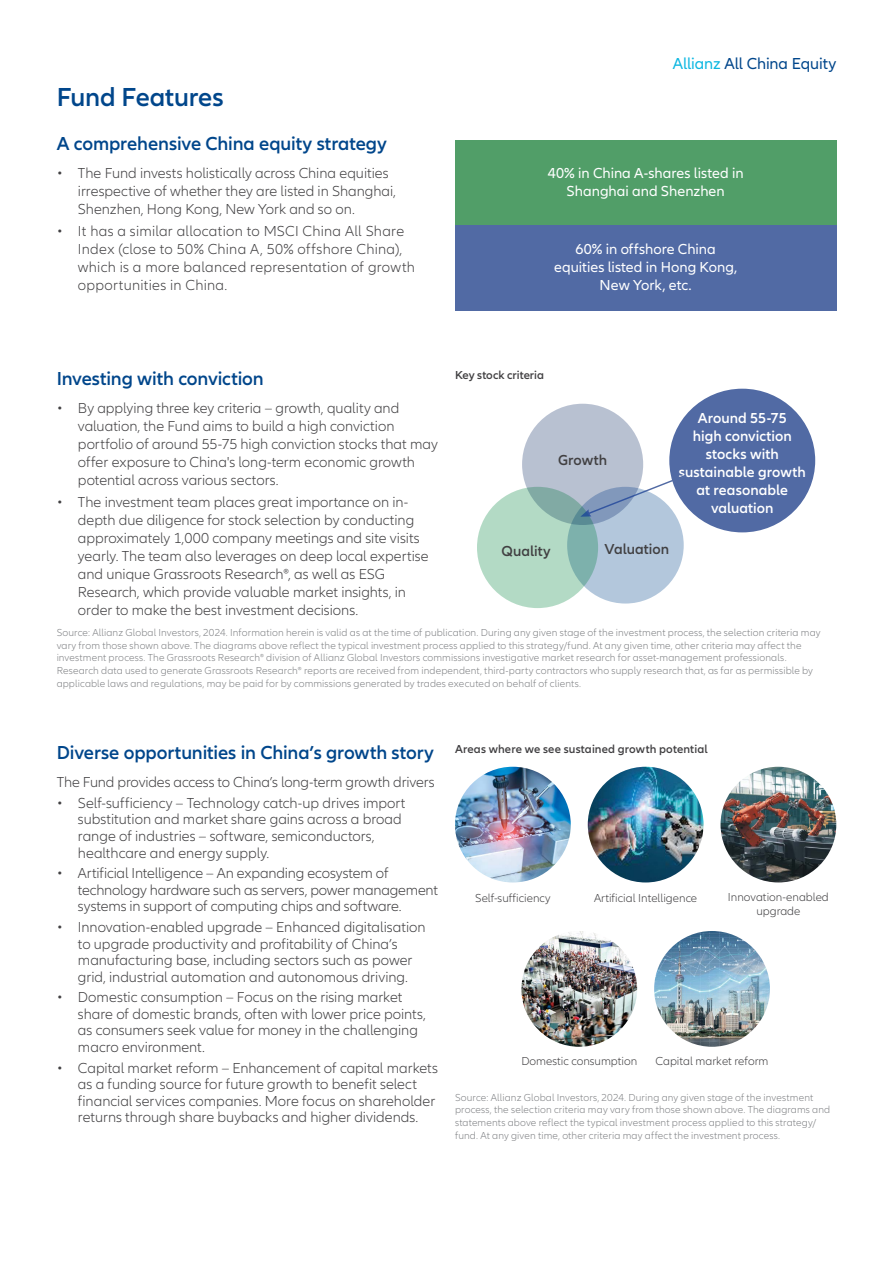
<style>
.page{position:relative;width:893px;height:1263px;background:#fff}
.page>*{position:absolute;margin:0;border:0;box-sizing:border-box;transform-origin:0 0}
.t1{font:600 27px "Allianz Neo";letter-spacing:-.01em;color:#00468b}
.t2{font:600 19.5px "Allianz Neo";letter-spacing:-.005em;color:#00468b}
.t3{font:16.5px "Allianz Neo";letter-spacing:-.005em;color:#00468b}
.t4{font:300 15px/18px "Allianz Neo";color:#414042}
.t5{font:15px/18px "Allianz Neo";color:#fff;text-align:center}
.t6{font:600 15px/18px "Allianz Neo";color:#fff;text-align:center}
.t7{font:600 15px "Allianz Neo";color:#414042}
.t8{font:300 12px/14.4px "Allianz Neo";color:#414042;text-align:center}
.t9{font:600 12px "Allianz Neo";letter-spacing:.01em;color:#414042}
.t10{font:300 10.5px/12.6px "Allianz Neo";letter-spacing:.01em;color:#808285}
.s1{color:#0db7e1}
</style>
<div class="page">
<div style="left:455px;top:140px;width:381px;height:85px;background:#519e68"></div>
<div style="left:455px;top:225px;width:381px;height:85px;background:#516aa4"></div>
<div style="left:669px;top:389px;width:146px;height:143px;background:#516aa4;border-radius:50%"></div>
<svg style="left:638px;top:473px;width:50px;height:44px"></svg>
<div style="left:477px;top:487px;width:121px;height:121px;background:#b3dac5;border-radius:50%"></div>
<svg style="left:567px;top:487px;width:117px;height:116px;background:#aac3d4"></svg>
<svg style="left:522px;top:404px;width:121px;height:121px;background:#aab8c8"></svg>
<img style="left:720px;top:767px;width:116px;height:115px;border-radius:58px">
<img style="left:654px;top:931px;width:116px;height:116px;border-radius:58px">
<img style="left:521px;top:931px;width:116px;height:116px;border-radius:58px">
<img style="left:588px;top:767px;width:115px;height:115px;border-radius:58px">
<img style="left:455px;top:767px;width:116px;height:115px;border-radius:58px">
<h1 class="t1" style="left:57px;top:81px;width:168px">Fund Features</h1>
<h2 class="t2" style="left:57px;top:132px;width:332px">A comprehensive China equity strategy</h2>
<p class="t4" style="left:78px;top:164px;width:320px;text-indent:-21px">• The Fund invests holistically across China equities irrespective of whether they are listed in Shanghai,<br>Shenzhen, Hong Kong, New York and so on.</p>
<p class="t4" style="left:78px;top:223px;width:339px;text-indent:-21px">• It has a similar allocation to MSCI China All Share Index (close to 50% China A, 50% offshore China), which is a more balanced representation of growth opportunities in China.</p>
<p class="t3" style="left:673px;top:54px;width:165px"><span class="s1">Allianz</span> All China Equity</p>
<p class="t5" style="left:548px;top:165px;width:197px">40% in China A-shares listed in<br>Shanghai and Shenzhen</p>
<p class="t5" style="left:554px;top:241px;width:185px">60% in offshore China equities listed in Hong Kong,<br>New York, etc.</p>
<h2 class="t2" style="left:57px;top:367px;width:208px">Investing with conviction</h2>
<p class="t4" style="left:78px;top:399px;width:361px;text-indent:-21px">• By applying three key criteria – growth, quality and valuation, the Fund aims to build a high conviction portfolio of around 55-75 high conviction stocks that may offer exposure to China's long-term economic growth potential across various sectors.</p>
<p class="t4" style="left:78px;top:494px;width:352px;text-indent:-21px">• The investment team places great importance on in&shy;depth due diligence for stock selection by conducting approximately 1,000 company meetings and site visits yearly. The team also leverages on deep local expertise and unique Grassroots Research®, as well as ESG Research, which provide valuable market insights, in order to make the best investment decisions.</p>
<p class="t9" style="left:455px;top:368px;width:91px">Key stock criteria</p>
<p class="t7" style="left:558px;top:451px;width:51px">Growth</p>
<p class="t6" style="left:679px;top:409px;width:129px">Around 55-75<br>high conviction stocks with sustainable growth at reasonable valuation</p>
<p class="t7" style="left:502px;top:542px;width:51px">Quality</p>
<p class="t7" style="left:604px;top:540px;width:66px">Valuation</p>
<p class="t10" style="left:57px;top:627px;width:765px">Source: Allianz Global Investors, 2024. Information herein is valid as at the time of publication. During any given stage of the investment process, the selection criteria may vary from those shown above. The diagrams above reflect the typical investment process applied to this strategy/fund. At any given time, other criteria may affect the investment process. The Grassroots Research® division of Allianz Global Investors commissions investigative market research for asset-management professionals.<br>Research data used to generate Grassroots Research® reports are received from independent, third-party contractors who supply research that, as far as permissible by applicable laws and regulations, may be paid for by commissions generated by trades executed on behalf of clients.</p>
<h2 class="t2" style="left:57px;top:741px;width:379px">Diverse opportunities in China’s growth story</h2>
<p class="t4" style="left:57px;top:774px;width:380px">The Fund provides access to China’s long-term growth drivers</p>
<p class="t4" style="left:78px;top:795px;width:329px;line-height:16.5px;text-indent:-21px">• Self-sufficiency – Technology catch-up drives import substitution and market share gains across a broad range of industries – software, semiconductors, healthcare and energy supply.</p>
<p class="t4" style="left:78px;top:865px;width:362px;line-height:16.5px;text-indent:-21px">• Artificial Intelligence – An expanding ecosystem of technology hardware such as servers, power management systems in support of computing chips and software.</p>
<p class="t4" style="left:57px;top:919px;width:370px;line-height:16.5px;text-align:center">• Innovation-enabled upgrade – Enhanced digitalisation to upgrade productivity and profitability of China’s manufacturing base, including sectors such as power<br>grid, industrial automation and autonomous driving.</p>
<p class="t4" style="left:78px;top:989px;width:349px;line-height:16.5px;text-indent:-21px">• Domestic consumption – Focus on the rising market share of domestic brands, often with lower price points, as consumers seek value for money in the challenging macro environment.</p>
<p class="t4" style="left:78px;top:1060px;width:362px;line-height:16.5px;text-indent:-21px">• Capital market reform – Enhancement of capital markets as a funding source for future growth to benefit select financial services companies. More focus on shareholder returns through share buybacks and higher dividends.</p>
<p class="t9" style="left:455px;top:742px;width:254px">Areas where we see sustained growth potential</p>
<p class="t8" style="left:475px;top:891px;width:77px">Self-sufficiency</p>
<p class="t8" style="left:594px;top:891px;width:105px">Artificial Intelligence</p>
<p class="t8" style="left:728px;top:890px;width:102px">Innovation-enabled upgrade</p>
<p class="t8" style="left:521px;top:1054px;width:117px">Domestic consumption</p>
<p class="t8" style="left:655px;top:1054px;width:115px">Capital market reform</p>
<p class="t10" style="left:455px;top:1091px;width:377px">Source: Allianz Global Investors, 2024. During any given stage of the investment process, the selection criteria may vary from those shown above. The diagrams and statements above reflect the typical investment process applied to this strategy/ fund. At any given time, other criteria may affect the investment process.</p>
</div>
